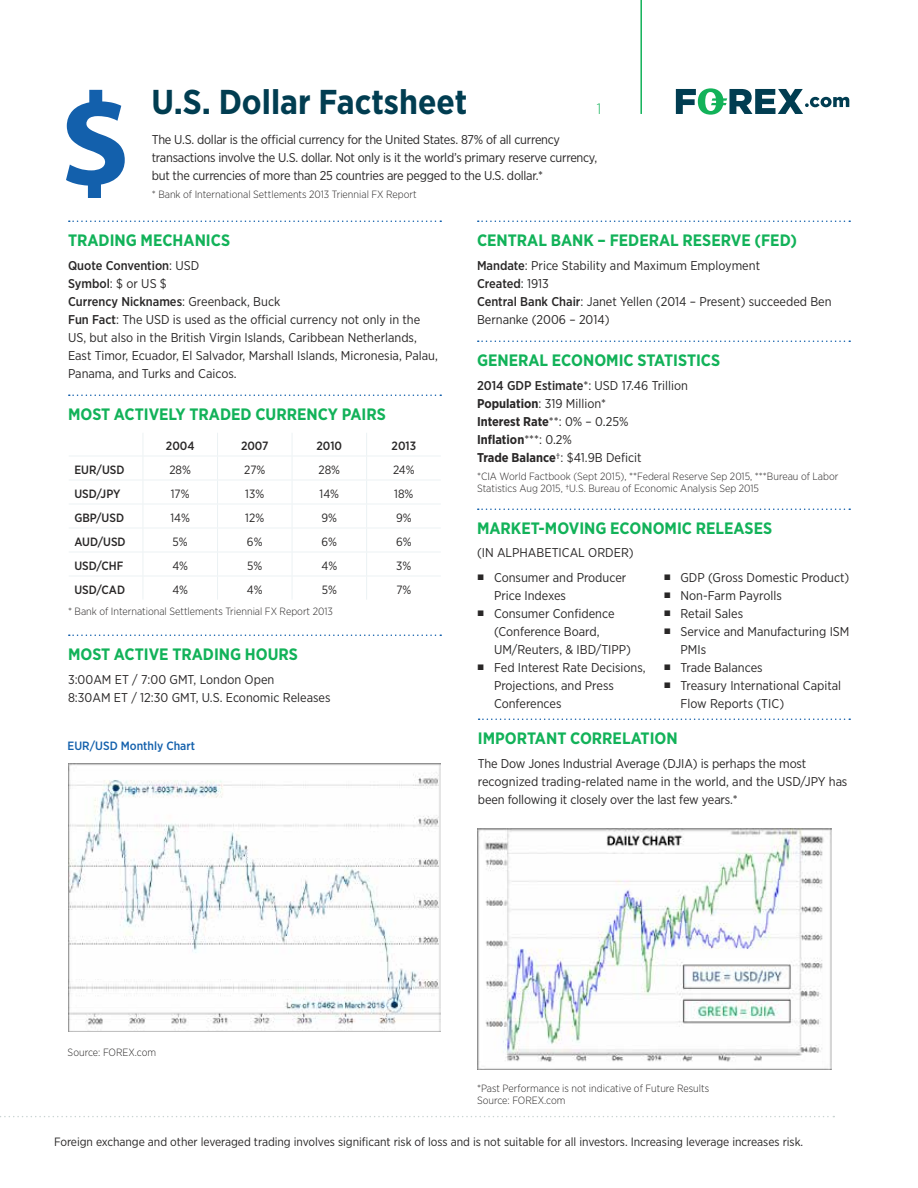
<style>
.page{position:relative;width:918px;height:1188px;background:#fff}
.page>*{position:absolute;margin:0;border:0;box-sizing:border-box;transform-origin:0 0}
.t1{font:700 34.5px "Gotham Narrow";color:#013d51}
.t2{font:900 30px "Gotham Narrow";color:#292727}
.t3{font:700 16.5px "Gotham Narrow";color:#12b259}
.t4{font:300 15px "Gotham Narrow";color:#12b259}
.t5{font:12.75px/18px "Gotham Narrow";color:#292727}
.t6{font:12.75px/18px "Gotham Narrow";letter-spacing:-.02em;color:#292727}
.t7{font:12px "Gotham Narrow";letter-spacing:-.005em;color:#292727}
.t8{font:500 12px "Gotham Narrow";color:#292727}
.t9{font:500 12px "Gotham Narrow";color:#1360ac}
.t10{font:300 10.5px/12px "Gotham Narrow";color:#292727}
.s1{font-weight:500}
.s2{font-weight:700}
</style>
<div class="page">
<hr style="left:640px;top:0;width:2px;height:114px;background:#12b259">
<svg style="left:676px;top:88px;width:173px;height:27px"></svg>
<svg style="left:0;top:1116px;width:834px;height:1px"></svg>
<svg style="left:69px;top:220px;width:372px;height:2px"></svg>
<svg style="left:69px;top:394px;width:372px;height:2px"></svg>
<svg style="left:69px;top:634px;width:372px;height:2px"></svg>
<hr style="left:69px;top:456px;width:74px;height:1px;background:#ecf2f4">
<hr style="left:143px;top:456px;width:75px;height:1px;background:#ecf2f4">
<hr style="left:218px;top:456px;width:74px;height:1px;background:#ecf2f4">
<hr style="left:292px;top:456px;width:75px;height:1px;background:#ecf2f4">
<hr style="left:367px;top:456px;width:74px;height:1px;background:#ecf2f4">
<hr style="left:69px;top:480px;width:74px;height:1px;background:#ecf2f4">
<hr style="left:143px;top:480px;width:75px;height:1px;background:#ecf2f4">
<hr style="left:218px;top:480px;width:74px;height:1px;background:#ecf2f4">
<hr style="left:292px;top:480px;width:75px;height:1px;background:#ecf2f4">
<hr style="left:367px;top:480px;width:74px;height:1px;background:#ecf2f4">
<hr style="left:69px;top:504px;width:74px;height:1px;background:#ecf2f4">
<hr style="left:143px;top:504px;width:75px;height:1px;background:#ecf2f4">
<hr style="left:218px;top:504px;width:74px;height:1px;background:#ecf2f4">
<hr style="left:292px;top:504px;width:75px;height:1px;background:#ecf2f4">
<hr style="left:367px;top:504px;width:74px;height:1px;background:#ecf2f4">
<hr style="left:69px;top:528px;width:74px;height:1px;background:#ecf2f4">
<hr style="left:143px;top:528px;width:75px;height:1px;background:#ecf2f4">
<hr style="left:218px;top:528px;width:74px;height:1px;background:#ecf2f4">
<hr style="left:292px;top:528px;width:75px;height:1px;background:#ecf2f4">
<hr style="left:367px;top:528px;width:74px;height:1px;background:#ecf2f4">
<hr style="left:69px;top:552px;width:74px;height:1px;background:#ecf2f4">
<hr style="left:143px;top:552px;width:75px;height:1px;background:#ecf2f4">
<hr style="left:218px;top:552px;width:74px;height:1px;background:#ecf2f4">
<hr style="left:292px;top:552px;width:75px;height:1px;background:#ecf2f4">
<hr style="left:367px;top:552px;width:74px;height:1px;background:#ecf2f4">
<hr style="left:69px;top:576px;width:74px;height:1px;background:#ecf2f4">
<hr style="left:143px;top:576px;width:75px;height:1px;background:#ecf2f4">
<hr style="left:218px;top:576px;width:74px;height:1px;background:#ecf2f4">
<svg style="left:217px;top:433px;width:1px;height:167px"></svg>
<hr style="left:292px;top:576px;width:75px;height:1px;background:#ecf2f4">
<svg style="left:292px;top:433px;width:1px;height:166px"></svg>
<hr style="left:367px;top:576px;width:74px;height:1px;background:#ecf2f4">
<svg style="left:366px;top:433px;width:1px;height:167px"></svg>
<svg style="left:478px;top:220px;width:372px;height:2px"></svg>
<svg style="left:478px;top:340px;width:372px;height:2px"></svg>
<svg style="left:478px;top:508px;width:372px;height:2px"></svg>
<svg style="left:479px;top:718px;width:371px;height:2px"></svg>
<svg style="left:66px;top:90px;width:59px;height:108px"></svg>
<img style="left:68px;top:763px;width:373px;height:269px">
<img style="left:477px;top:828px;width:354px;height:241px">
<h1 class="t1" style="left:152px;top:80px;width:317px">U.S. Dollar Factsheet</h1>
<p class="t6" style="left:152px;top:130px;width:447px">The U.S. dollar is the official currency for the United States. 87% of all currency transactions involve the U.S. dollar. Not only is it the world’s primary reserve currency, but the currencies of more than 25 countries are pegged to the U.S. dollar.*</p>
<p class="t10" style="left:152px;top:188px;width:266px">* Bank of International Settlements 2013 Triennial FX Report</p>
<p class="t3" style="left:477px;top:230px;width:321px">CENTRAL BANK – FEDERAL RESERVE (FED)</p>
<p class="t5" style="left:477px;top:256px;width:356px"><span class="s1">Mandate</span>: Price Stability and Maximum Employment<br><span class="s1">Created</span>: 1913<br><span class="s1">Central Bank Chair</span>: Janet Yellen (2014 – Present) succeeded Ben Bernanke (2006 – 2014)</p>
<p class="t3" style="left:477px;top:350px;width:245px">GENERAL ECONOMIC STATISTICS</p>
<p class="t5" style="left:477px;top:376px;width:213px"><span class="s1">2014 GDP Estimate</span>*: USD 17.46 Trillion<br><span class="s2">Population</span>: 319 Million*<br><span class="s2">Interest Rate</span>**: 0% – 0.25%<br><span class="s2">Inflation</span>***: 0.2%<br><span class="s2">Trade Balance</span>†: $41.9B Deficit</p>
<p class="t10" style="left:477px;top:470px;width:363px">*CIA World Factbook (Sept 2015), **Federal Reserve Sep 2015, ***Bureau of Labor<br>Statistics Aug 2015, †U.S. Bureau of Economic Analysis Sep 2015</p>
<p class="t3" style="left:477px;top:518px;width:297px">MARKET-MOVING ECONOMIC RELEASES</p>
<p class="t5" style="left:477px;top:543px;width:158px">(IN ALPHABETICAL ORDER)</p>
<p class="t4" style="left:597px;top:100px;width:6px">1</p>
<p class="t3" style="left:68px;top:230px;width:164px">TRADING MECHANICS</p>
<p class="t5" style="left:68px;top:256px;width:371px"><span class="s1">Quote Convention</span>: USD<br><span class="s1">Symbol</span>: $ or US $<br><span class="s1">Currency Nicknames</span>: Greenback, Buck<br><span class="s1">Fun Fact</span>: The USD is used as the official currency not only in the US, but also in the British Virgin Islands, Caribbean Netherlands, East Timor, Ecuador, El Salvador, Marshall Islands, Micronesia, Palau, Panama, and Turks and Caicos.</p>
<p class="t3" style="left:68px;top:404px;width:319px">MOST ACTIVELY TRADED CURRENCY PAIRS</p>
<p class="t8" style="left:166px;top:438px;width:30px">2004</p>
<p class="t8" style="left:241px;top:438px;width:29px">2007</p>
<p class="t8" style="left:317px;top:438px;width:27px">2010</p>
<p class="t8" style="left:392px;top:438px;width:26px">2013</p>
<p class="t8" style="left:74px;top:462px;width:52px">EUR/USD</p>
<p class="t7" style="left:169px;top:462px;width:23px">28%</p>
<p class="t7" style="left:244px;top:462px;width:23px">27%</p>
<p class="t7" style="left:319px;top:462px;width:23px">28%</p>
<p class="t7" style="left:393px;top:462px;width:23px">24%</p>
<p class="t8" style="left:74px;top:486px;width:48px">USD/JPY</p>
<p class="t7" style="left:171px;top:486px;width:20px">17%</p>
<p class="t7" style="left:245px;top:486px;width:20px">13%</p>
<p class="t7" style="left:320px;top:486px;width:21px">14%</p>
<p class="t7" style="left:394px;top:486px;width:21px">18%</p>
<p class="t8" style="left:74px;top:510px;width:51px">GBP/USD</p>
<p class="t7" style="left:170px;top:510px;width:21px">14%</p>
<p class="t7" style="left:245px;top:510px;width:20px">12%</p>
<p class="t7" style="left:322px;top:510px;width:17px">9%</p>
<p class="t7" style="left:396px;top:510px;width:17px">9%</p>
<p class="t8" style="left:74px;top:534px;width:53px">AUD/USD</p>
<p class="t7" style="left:173px;top:534px;width:17px">5%</p>
<p class="t7" style="left:247px;top:534px;width:17px">6%</p>
<p class="t7" style="left:322px;top:534px;width:17px">6%</p>
<p class="t7" style="left:396px;top:534px;width:17px">6%</p>
<p class="t8" style="left:74px;top:558px;width:51px">USD/CHF</p>
<p class="t7" style="left:172px;top:558px;width:17px">4%</p>
<p class="t7" style="left:247px;top:558px;width:17px">5%</p>
<p class="t7" style="left:321px;top:558px;width:17px">4%</p>
<p class="t7" style="left:396px;top:558px;width:17px">3%</p>
<p class="t8" style="left:74px;top:582px;width:52px">USD/CAD</p>
<p class="t7" style="left:172px;top:582px;width:17px">4%</p>
<p class="t7" style="left:247px;top:582px;width:17px">4%</p>
<p class="t7" style="left:322px;top:582px;width:17px">5%</p>
<p class="t7" style="left:396px;top:582px;width:16px">7%</p>
<p class="t10" style="left:68px;top:605px;width:266px">* Bank of International Settlements Triennial FX Report 2013</p>
<p class="t3" style="left:68px;top:644px;width:231px">MOST ACTIVE TRADING HOURS</p>
<p class="t5" style="left:68px;top:670px;width:264px">3:00AM ET / 7:00 GMT, London Open<br>8:30AM ET / 12:30 GMT, U.S. Economic Releases</p>
<h2 class="t2" style="left:477px;top:550px;width:9px">.</h2>
<p class="t5" style="left:494px;top:568px;width:134px">Consumer and Producer<br>Price Indexes</p>
<h2 class="t2" style="left:477px;top:586px;width:9px">.</h2>
<p class="t5" style="left:494px;top:604px;width:139px">Consumer Confidence (Conference Board,<br>UM/Reuters, &amp; IBD/TIPP)</p>
<h2 class="t2" style="left:477px;top:640px;width:9px">.</h2>
<p class="t5" style="left:494px;top:658px;width:153px">Fed Interest Rate Decisions,<br>Projections, and Press<br>Conferences</p>
<h2 class="t2" style="left:663px;top:550px;width:9px">.</h2>
<p class="t5" style="left:680px;top:568px;width:170px">GDP (Gross Domestic Product)</p>
<h2 class="t2" style="left:663px;top:568px;width:9px">.</h2>
<p class="t5" style="left:680px;top:586px;width:103px">Non-Farm Payrolls</p>
<h2 class="t2" style="left:663px;top:586px;width:9px">.</h2>
<p class="t5" style="left:680px;top:604px;width:64px">Retail Sales</p>
<h2 class="t2" style="left:663px;top:604px;width:9px">.</h2>
<p class="t5" style="left:680px;top:622px;width:171px">Service and Manufacturing ISM<br>PMIs</p>
<h2 class="t2" style="left:663px;top:640px;width:9px">.</h2>
<p class="t5" style="left:680px;top:658px;width:84px">Trade Balances</p>
<h2 class="t2" style="left:663px;top:658px;width:9px">.</h2>
<p class="t5" style="left:680px;top:676px;width:162px">Treasury International Capital<br>Flow Reports (TIC)</p>
<p class="t9" style="left:68px;top:738px;width:129px">EUR/USD Monthly Chart</p>
<p class="t10" style="left:68px;top:1046px;width:90px">Source: FOREX.com</p>
<p class="t3" style="left:478px;top:728px;width:201px">IMPORTANT CORRELATION</p>
<p class="t5" style="left:478px;top:754px;width:371px">The Dow Jones Industrial Average (DJIA) is perhaps the most recognized trading-related name in the world, and the USD/JPY has been following it closely over the last few years.*</p>
<p class="t10" style="left:477px;top:1082px;width:234px">*Past Performance is not indicative of Future Results</p>
<p class="t10" style="left:477px;top:1094px;width:90px">Source: FOREX.com</p>
<p class="t7" style="left:54px;top:1134px;width:751px">Foreign exchange and other leveraged trading involves significant risk of loss and is not suitable for all investors. Increasing leverage increases risk.</p>
</div>
